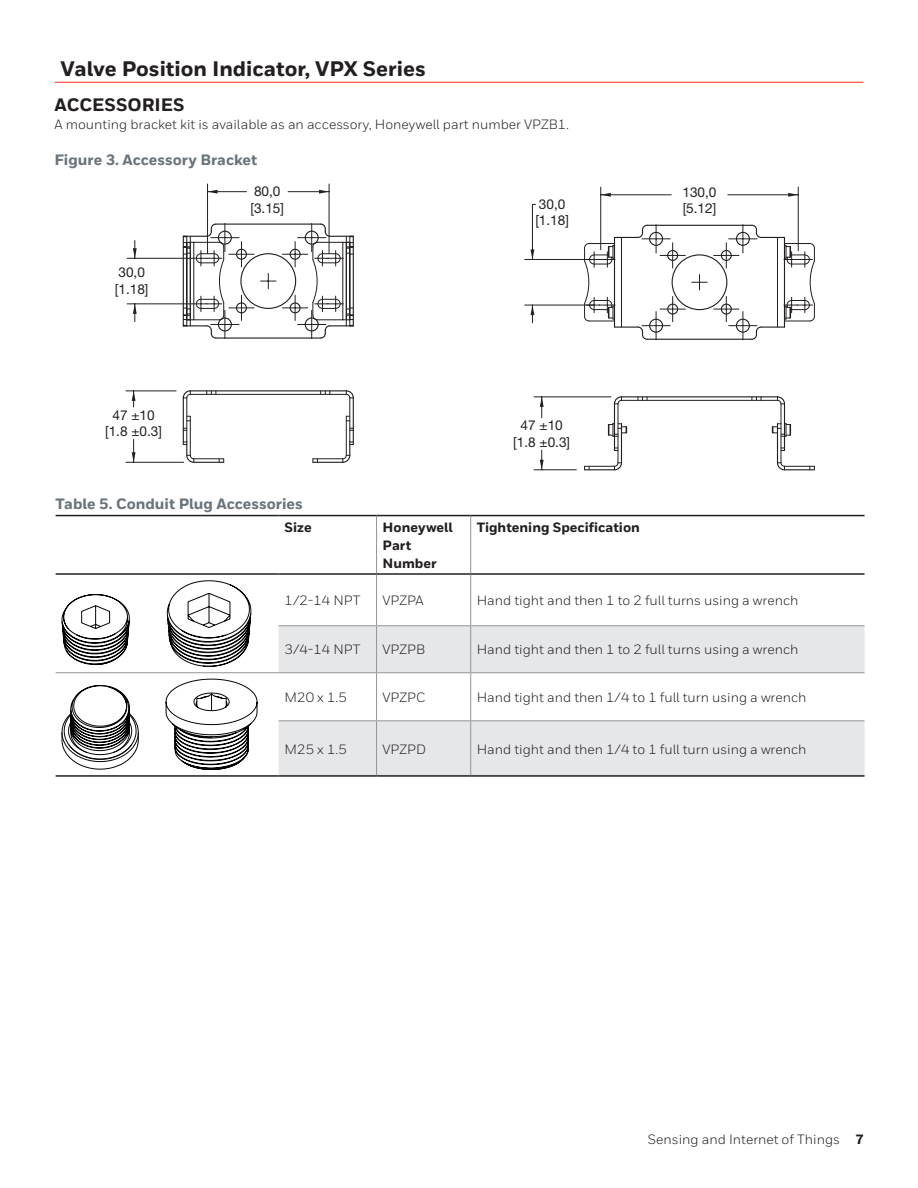
<style>
.page{position:relative;width:918px;height:1188px;background:#fff}
.page>*{position:absolute;margin:0;border:0;box-sizing:border-box;transform-origin:0 0}
.t1{font:800 21px "Honeywell Sans";color:#231f20}
.t2{font:800 18px "Honeywell Sans";color:#231f20}
.t3{font:800 15px "Honeywell Sans";color:#6a747b}
.t4{font:13.65px/16.4px "Helvetica Neue LT Std";color:#231f20}
.t5{font:13.5px "Honeywell Sans";color:#231f20}
.t6{font:800 13.5px/18px "Honeywell Sans";color:#231f20}
.s1{font-weight:800}
</style>
<div class="page">
<hr style="left:55px;top:82px;width:808px;height:1px;background:#ee2e22">
<hr style="left:532px;top:204px;width:1px;height:55px;background:#231f20">
<hr style="left:600px;top:187px;width:1px;height:63px;background:#231f20">
<hr style="left:798px;top:187px;width:1px;height:64px;background:#231f20">
<hr style="left:601px;top:194px;width:70px;height:1px;background:#231f20">
<hr style="left:728px;top:194px;width:70px;height:1px;background:#231f20">
<svg style="left:601px;top:193px;width:10px;height:4px"></svg>
<svg style="left:788px;top:193px;width:10px;height:4px"></svg>
<hr style="left:126px;top:391px;width:50px;height:1px;background:#231f20">
<hr style="left:126px;top:462px;width:58px;height:1px;background:#231f20">
<svg style="left:132px;top:391px;width:4px;height:16px"></svg>
<svg style="left:132px;top:439px;width:4px;height:23px"></svg>
<hr style="left:127px;top:258px;width:66px;height:1px;background:#231f20">
<hr style="left:127px;top:303px;width:66px;height:1px;background:#231f20">
<svg style="left:133px;top:241px;width:4px;height:17px"></svg>
<svg style="left:133px;top:304px;width:4px;height:18px"></svg>
<hr style="left:207px;top:184px;width:1px;height:70px;background:#231f20">
<hr style="left:329px;top:184px;width:1px;height:70px;background:#231f20">
<hr style="left:208px;top:191px;width:39px;height:1px;background:#231f20">
<hr style="left:288px;top:191px;width:41px;height:1px;background:#231f20">
<svg style="left:208px;top:190px;width:10px;height:4px"></svg>
<svg style="left:319px;top:190px;width:10px;height:4px"></svg>
<hr style="left:784px;top:469px;width:30px;height:1px;background:#231f20">
<hr style="left:784px;top:466px;width:30px;height:1px;background:#231f20">
<svg style="left:809px;top:466px;width:6px;height:4px"></svg>
<svg style="left:353px;top:235px;width:391px;height:235px"></svg>
<svg style="left:584px;top:396px;width:207px;height:74px"></svg>
<svg style="left:584px;top:224px;width:231px;height:116px"></svg>
<svg style="left:182px;top:390px;width:172px;height:73px"></svg>
<svg style="left:183px;top:223px;width:170px;height:116px"></svg>
<svg style="left:279px;top:626px;width:586px;height:149px;fill:#e6e7e9"></svg>
<hr style="left:376px;top:516px;width:1px;height:57px;background:#939598">
<hr style="left:470px;top:516px;width:1px;height:57px;background:#939598">
<hr style="left:376px;top:575px;width:1px;height:50px;background:#939598">
<hr style="left:470px;top:575px;width:1px;height:50px;background:#939598">
<hr style="left:377px;top:625px;width:94px;height:1px;background:#939598">
<hr style="left:471px;top:625px;width:394px;height:1px;background:#939598">
<hr style="left:470px;top:626px;width:1px;height:46px;background:#939598">
<hr style="left:377px;top:672px;width:94px;height:1px;background:#939598">
<hr style="left:376px;top:673px;width:1px;height:47px;background:#939598">
<hr style="left:471px;top:672px;width:394px;height:1px;background:#939598">
<hr style="left:470px;top:673px;width:1px;height:47px;background:#939598">
<hr style="left:279px;top:720px;width:98px;height:1px;background:#939598">
<hr style="left:377px;top:720px;width:94px;height:1px;background:#939598">
<hr style="left:376px;top:721px;width:1px;height:54px;background:#939598">
<hr style="left:471px;top:720px;width:394px;height:1px;background:#939598">
<hr style="left:470px;top:721px;width:1px;height:54px;background:#939598">
<hr style="left:279px;top:625px;width:98px;height:1px;background:#939598">
<hr style="left:376px;top:626px;width:1px;height:46px;background:#939598">
<hr style="left:56px;top:672px;width:223px;height:1px;background:#939598">
<hr style="left:279px;top:672px;width:98px;height:1px;background:#939598">
<hr style="left:56px;top:515px;width:223px;height:1px;background:#231f20">
<hr style="left:279px;top:515px;width:98px;height:1px;background:#231f20">
<hr style="left:377px;top:515px;width:94px;height:1px;background:#231f20">
<hr style="left:471px;top:515px;width:394px;height:1px;background:#231f20">
<hr style="left:56px;top:573px;width:223px;height:2px;background:#231f20">
<hr style="left:279px;top:573px;width:98px;height:2px;background:#231f20">
<hr style="left:377px;top:573px;width:94px;height:2px;background:#231f20">
<hr style="left:471px;top:573px;width:394px;height:2px;background:#231f20">
<hr style="left:56px;top:775px;width:223px;height:2px;background:#231f20">
<hr style="left:279px;top:775px;width:98px;height:2px;background:#231f20">
<hr style="left:377px;top:775px;width:94px;height:2px;background:#231f20">
<hr style="left:471px;top:775px;width:394px;height:2px;background:#231f20">
<svg style="left:62px;top:580px;width:189px;height:87px"></svg>
<svg style="left:62px;top:679px;width:195px;height:91px"></svg>
<h1 class="t1" style="left:61px;top:56px;width:367px">Valve Position Indicator, VPX Series</h1>
<p class="t2" style="left:55px;top:94px;width:132px">ACCESSORIES</p>
<p class="t5" style="left:55px;top:116px;width:516px">A mounting bracket kit is available as an accessory, Honeywell part number VPZB1.</p>
<p class="t3" style="left:55px;top:151px;width:204px">Figure 3. Accessory Bracket</p>
<p class="t4" style="left:250px;top:183px;width:35px">80,0 [3.15]</p>
<p class="t4" style="left:535px;top:195px;width:35px">30,0 [1.18]</p>
<p class="t4" style="left:682px;top:184px;width:36px">130,0 [5.12]</p>
<p class="t4" style="left:115px;top:264px;width:35px">30,0 [1.18]</p>
<p class="t4" style="left:105px;top:406px;width:58px;text-align:center">47 ±10 [1.8 ±0.3]</p>
<p class="t4" style="left:513px;top:417px;width:58px;text-align:center">47 ±10 [1.8 ±0.3]</p>
<p class="t3" style="left:56px;top:494px;width:249px">Table 5. Conduit Plug Accessories</p>
<p class="t6" style="left:285px;top:519px;width:29px">Size</p>
<p class="t6" style="left:383px;top:519px;width:72px">Honeywell<br>Part<br>Number</p>
<p class="t6" style="left:477px;top:519px;width:165px">Tightening Specification</p>
<p class="t5" style="left:285px;top:593px;width:77px">1/2-14 NPT</p>
<p class="t5" style="left:383px;top:593px;width:43px">VPZPA</p>
<p class="t5" style="left:477px;top:593px;width:323px">Hand tight and then 1 to 2 full turns using a wrench</p>
<p class="t5" style="left:285px;top:642px;width:77px">3/4-14 NPT</p>
<p class="t5" style="left:383px;top:642px;width:44px">VPZPB</p>
<p class="t5" style="left:477px;top:642px;width:323px">Hand tight and then 1 to 2 full turns using a wrench</p>
<p class="t5" style="left:285px;top:689px;width:64px">M20 x 1.5</p>
<p class="t5" style="left:383px;top:689px;width:45px">VPZPC</p>
<p class="t5" style="left:477px;top:689px;width:331px">Hand tight and then 1/4 to 1 full turn using a wrench</p>
<p class="t5" style="left:285px;top:741px;width:64px">M25 x 1.5</p>
<p class="t5" style="left:383px;top:741px;width:45px">VPZPD</p>
<p class="t5" style="left:477px;top:741px;width:331px">Hand tight and then 1/4 to 1 full turn using a wrench</p>
<p class="t5" style="left:648px;top:1132px;width:218px">Sensing and Internet of Things <span class="s1">7</span></p>
</div>
